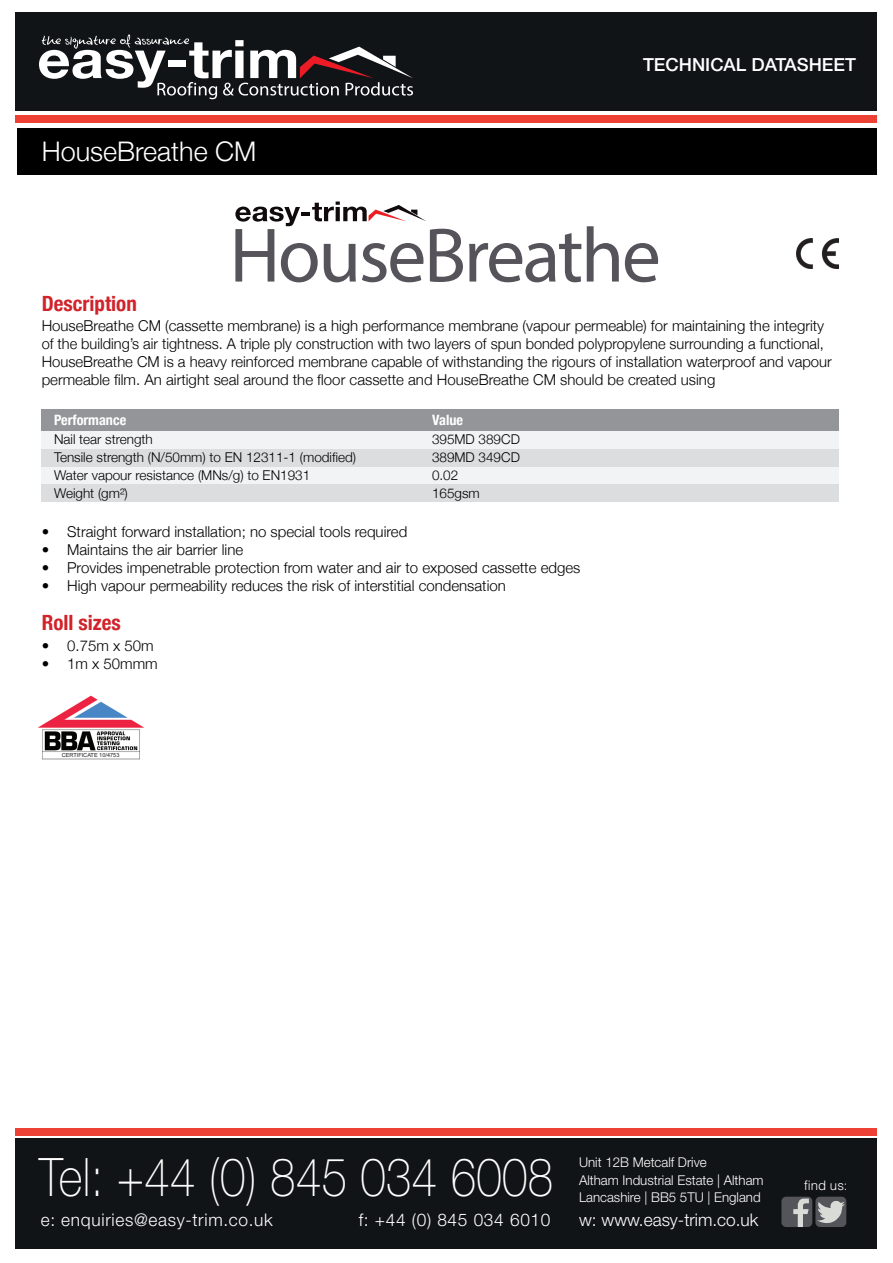
<style>
.page{position:relative;width:893px;height:1263px;background:#fff}
.page>*{position:absolute;margin:0;border:0;box-sizing:border-box;transform-origin:0 0}
.t1{font:100 53.1px "Helvetica Neue";letter-spacing:.005em;color:#fff;scale:.86 1}
.t2{font:300 27px "Helvetica Neue";color:#fff}
.t3{font:700 condensed 21px "Helvetica Neue";color:#d1232a}
.t4{font:500 18px "Helvetica Neue";color:#fff}
.t5{font:300 17.4px "Helvetica Neue";letter-spacing:.04em;color:#fff}
.t6{font:300 17.4px "Helvetica Neue";color:#fff}
.t7{font:300 15px/18px "Helvetica Neue";color:#000001}
.t8{font:700 condensed 14.25px "Helvetica Neue";color:#fff}
.t9{font:300 13.5px "Helvetica Neue";color:#000001}
.t10{font:300 13.5px/17.5px "Helvetica Neue";color:#fff}
.t11{font:300 13.05px "Helvetica";color:#fff}
.t12{font:5.55px "Arial";color:#231f20}
</style>
<div class="page">
<div style="left:17px;top:128px;width:860px;height:47px;background:#000001"></div>
<div style="left:42px;top:409px;width:797px;height:22px;background:#939598"></div>
<div style="left:42px;top:431px;width:797px;height:17px;background:#f2f3f4"></div>
<div style="left:42px;top:449px;width:797px;height:17px;background:#dcdddf"></div>
<div style="left:42px;top:467px;width:797px;height:17px;background:#f2f3f4"></div>
<div style="left:42px;top:485px;width:797px;height:17px;background:#dcdddf"></div>
<svg style="left:235px;top:202px;width:228px;height:80px"></svg>
<svg style="left:469px;top:233px;width:112px;height:49px"></svg>
<svg style="left:587px;top:226px;width:32px;height:56px"></svg>
<svg style="left:625px;top:243px;width:33px;height:39px"></svg>
<img style="left:796px;top:239px;width:42px;height:29px">
<img style="left:38px;top:695px;width:106px;height:65px">
<div style="left:64px;top:752px;width:55px;height:5px;background:#fff"></div>
<div style="left:16px;top:1138px;width:860px;height:110px;background:#111416"></div>
<div style="left:16px;top:13px;width:860px;height:98px;background:#111416"></div>
<div style="left:16px;top:115px;width:860px;height:8px;background:#ed4136"></div>
<div style="left:16px;top:1128px;width:860px;height:7px;background:#ed4136"></div>
<svg style="left:39px;top:34px;width:374px;height:65px"></svg>
<div style="left:815px;top:1197px;width:31px;height:30px;background:#54555b;border-radius:5px"></div>
<svg style="left:816px;top:1200px;width:29px;height:26px"></svg>
<div style="left:781px;top:1197px;width:31px;height:30px;background:#54555b;border-radius:5px"></div>
<svg style="left:793px;top:1198px;width:16px;height:29px"></svg>
<h2 class="t2" style="left:42px;top:130px;width:216px">HouseBreathe CM</h2>
<h3 class="t3" style="left:42px;top:286px;width:97px">Description</h3>
<p class="t4" style="left:643px;top:51px;width:214px">TECHNICAL DATASHEET</p>
<p class="t7" style="left:42px;top:316px;width:792px">HouseBreathe CM (cassette membrane) is a high performance membrane (vapour permeable) for maintaining the integrity of the building’s air tightness. A triple ply construction with two layers of spun bonded polypropylene surrounding a functional, HouseBreathe CM is a heavy reinforced membrane capable of withstanding the rigours of installation waterproof and vapour permeable film. An airtight seal around the floor cassette and HouseBreathe CM should be created using</p>
<p class="t8" style="left:54px;top:408px;width:74px">Performance</p>
<p class="t8" style="left:432px;top:408px;width:33px">Value</p>
<p class="t9" style="left:54px;top:428px;width:100px">Nail tear strength</p>
<p class="t9" style="left:432px;top:428px;width:89px">395MD 389CD</p>
<p class="t9" style="left:54px;top:447px;width:304px">Tensile strength (N/50mm) to EN 12311-1 (modified)</p>
<p class="t9" style="left:432px;top:447px;width:89px">389MD 349CD</p>
<p class="t9" style="left:54px;top:464px;width:258px">Water vapour resistance (MNs/g) to EN1931</p>
<p class="t9" style="left:432px;top:464px;width:28px">0.02</p>
<p class="t9" style="left:54px;top:482px;width:75px">Weight (gm²)</p>
<p class="t9" style="left:432px;top:482px;width:49px">165gsm</p>
<p class="t7" style="left:42px;top:522px;width:367px">• Straight forward installation; no special tools required</p>
<p class="t7" style="left:42px;top:540px;width:203px">• Maintains the air barrier line</p>
<p class="t7" style="left:42px;top:558px;width:540px">• Provides impenetrable protection from water and air to exposed cassette edges</p>
<p class="t7" style="left:42px;top:576px;width:466px">• High vapour permeability reduces the risk of interstitial condensation</p>
<h3 class="t3" style="left:42px;top:605px;width:81px">Roll sizes</h3>
<p class="t7" style="left:42px;top:636px;width:113px">• 0.75m x 50m</p>
<p class="t7" style="left:42px;top:654px;width:118px">• 1m x 50mmm</p>
<p class="t12" style="left:62px;top:751px;width:59px">CERTIFICATE 10/4753</p>
<h1 class="t1" style="left:39px;top:1137px;width:599px">Tel: +44 (0) 845 034 6008</h1>
<p class="t10" style="left:579px;top:1153px;width:186px">Unit 12B Metcalf Drive<br>Altham Industrial Estate | Altham<br>Lancashire | BB5 5TU | England</p>
<p class="t5" style="left:41px;top:1206px;width:234px">e: enquiries@easy-trim.co.uk</p>
<p class="t5" style="left:359px;top:1206px;width:193px">f: +44 (0) 845 034 6010</p>
<p class="t6" style="left:579px;top:1206px;width:181px">w: www.easy-trim.co.uk</p>
<p class="t11" style="left:804px;top:1175px;width:45px">find us:</p>
</div>
